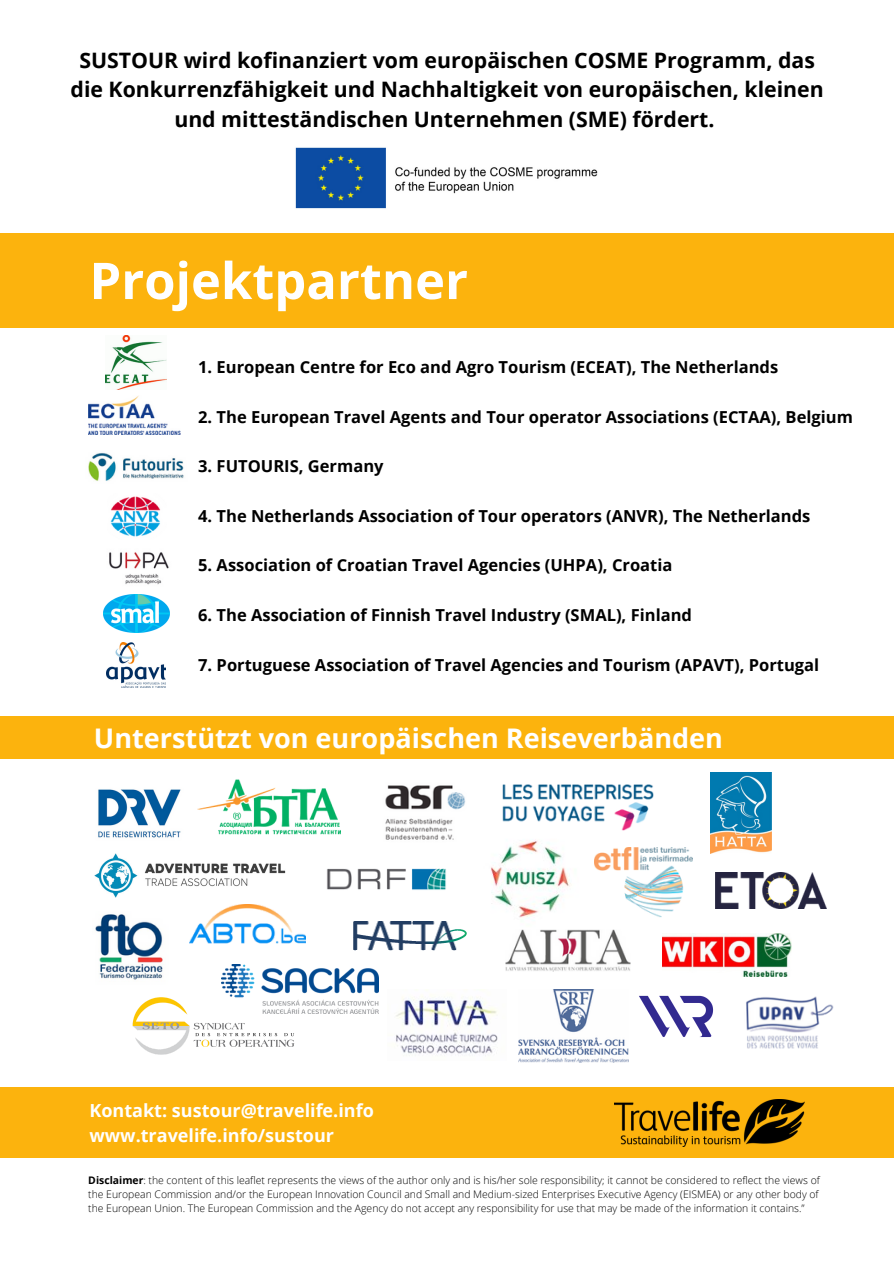
<style>
.page{position:relative;width:894px;height:1264px;background:#fff}
.page>*{position:absolute;margin:0;border:0;box-sizing:border-box;transform-origin:0 0}
.t1{font:700 50.55px "Open Sans";color:#fff}
.t2{font:700 27px "Open Sans";color:#fff}
.t3{font:700 21.3px/29.2px "Open Sans";color:#000;text-align:center}
.t4{font:700 18px "Open Sans";color:#fff}
.t5{font:700 16.5px "Open Sans";color:#000}
.t6{font:300 10.35px/13.8px "Open Sans";color:#000;text-align:justify}
.s1{font-weight:700}
</style>
<div class="page">
<div style="left:0;top:233px;width:893px;height:95px;background:#fcb30d"></div>
<img style="left:88px;top:395px;width:93px;height:39px">
<img style="left:88px;top:453px;width:96px;height:28px">
<img style="left:109px;top:552px;width:60px;height:33px">
<img style="left:110px;top:496px;width:51px;height:41px">
<img style="left:466px;top:840px;width:132px;height:96px">
<div style="left:0;top:1087px;width:893px;height:71px;background:#fcb30d"></div>
<img style="left:614px;top:1099px;width:190px;height:47px">
<img style="left:106px;top:335px;width:61px;height:54px">
<img style="left:295px;top:147px;width:303px;height:62px">
<img style="left:103px;top:595px;width:66px;height:37px">
<img style="left:106px;top:642px;width:60px;height:45px">
<div style="left:0;top:716px;width:893px;height:43px;background:#fcb30d"></div>
<img style="left:98px;top:789px;width:83px;height:49px">
<img style="left:385px;top:785px;width:81px;height:55px">
<img style="left:197px;top:779px;width:143px;height:56px">
<img style="left:502px;top:784px;width:151px;height:46px">
<img style="left:132px;top:997px;width:165px;height:58px">
<img style="left:710px;top:773px;width:61px;height:81px">
<img style="left:95px;top:914px;width:68px;height:66px">
<img style="left:505px;top:930px;width:125px;height:41px">
<img style="left:518px;top:989px;width:110px;height:73px">
<img style="left:353px;top:921px;width:113px;height:30px">
<img style="left:662px;top:933px;width:129px;height:43px">
<img style="left:222px;top:964px;width:156px;height:49px">
<img style="left:594px;top:848px;width:98px;height:69px">
<img style="left:396px;top:996px;width:102px;height:58px">
<img style="left:94px;top:853px;width:192px;height:44px">
<img style="left:715px;top:872px;width:111px;height:36px">
<img style="left:189px;top:905px;width:116px;height:39px">
<img style="left:746px;top:996px;width:88px;height:53px">
<img style="left:327px;top:868px;width:119px;height:22px">
<img style="left:639px;top:995px;width:75px;height:42px">
<p class="t3" style="left:70px;top:45px;width:754px">SUSTOUR wird kofinanziert vom europäischen COSME Programm, das die Konkurrenzfähigkeit und Nachhaltigkeit von europäischen, kleinen und mitteständischen Unternehmen (SME) fördert.</p>
<p class="t1" style="left:89px;top:245px;width:380px">Projektpartner</p>
<p class="t5" style="left:198px;top:355px;width:581px">1. European Centre for Eco and Agro Tourism (ECEAT), The Netherlands</p>
<p class="t5" style="left:198px;top:405px;width:656px">2. The European Travel Agents and Tour operator Associations (ECTAA), Belgium</p>
<p class="t5" style="left:198px;top:454px;width:187px">3. FUTOURIS, Germany</p>
<p class="t5" style="left:198px;top:504px;width:613px">4. The Netherlands Association of Tour operators (ANVR), The Netherlands</p>
<p class="t5" style="left:198px;top:554px;width:475px">5. Association of Croatian Travel Agencies (UHPA), Croatia</p>
<p class="t5" style="left:198px;top:603px;width:495px">6. The Association of Finnish Travel Industry (SMAL), Finland</p>
<p class="t5" style="left:198px;top:653px;width:622px">7. Portuguese Association of Travel Agencies and Tourism (APAVT), Portugal</p>
<p class="t2" style="left:94px;top:719px;width:630px">Unterstützt von europäischen Reiseverbänden</p>
<p class="t4" style="left:89px;top:1098px;width:286px">Kontakt: sustour@travelife.info</p>
<p class="t4" style="left:89px;top:1122px;width:246px">www.travelife.info/sustour</p>
<p class="t6" style="left:88px;top:1173px;width:732px"><span class="s1">Disclaimer</span>: the content of this leaflet represents the views of the author only and is his/her sole responsibility; it cannot be considered to reflect the views of the European Commission and/or the European Innovation Council and Small and Medium-sized Enterprises Executive Agency (EISMEA) or any other body of the European Union. The European Commission and the Agency do not accept any responsibility for use that may be made of the information it contains.”</p>
</div>
